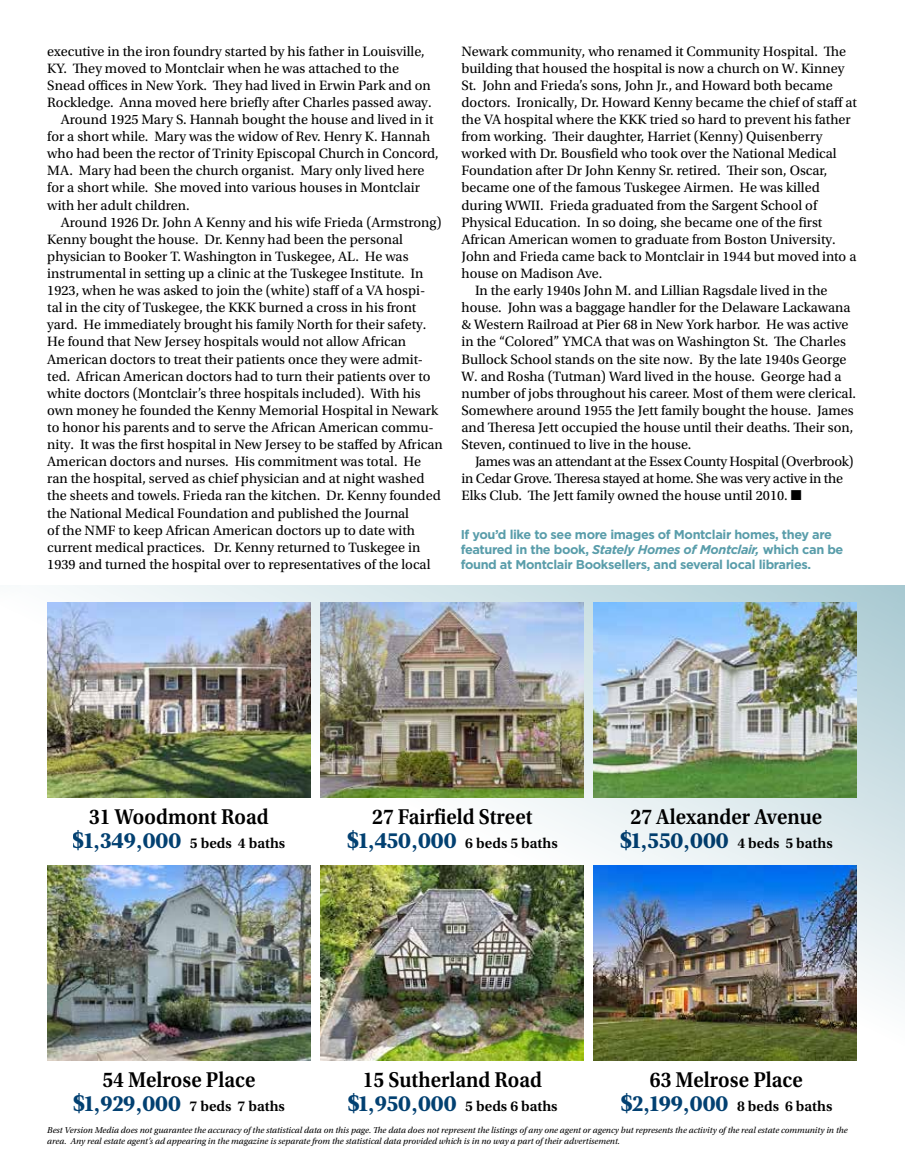
<style>
.page{position:relative;width:905px;height:1175px;background:#fff}
.page>*{position:absolute;margin:0;border:0;box-sizing:border-box;transform-origin:0 0}
.t1{font:600 22.5px "Utopia Std";color:#000;scale:.92 1}
.t2{font:600 15px "Utopia Std";color:#000}
.t3{font:14.25px "Utopia Std";color:#000}
.t4{font:14.25px "Utopia Std";letter-spacing:-.02em;color:#000}
.t5{font:700 12.75px/15px "Gotham";letter-spacing:-.03em;color:#599daa}
.t6{font:italic 9px/11.2px "Utopia Std";color:#000}
.s1{font-style:italic}
.s2{font-family:"Leitura News Roman 4";font-weight:400;font-size:22.5px;color:#024071}
</style>
<div class="page">
<svg style="left:47px;top:585px;width:857px;height:476px"></svg>
<img style="left:593px;top:602px;width:263px;height:195px">
<img style="left:593px;top:865px;width:263px;height:195px">
<img style="left:47px;top:602px;width:263px;height:195px">
<img style="left:47px;top:865px;width:263px;height:195px">
<img style="left:320px;top:602px;width:263px;height:195px">
<img style="left:320px;top:865px;width:263px;height:195px">
<p class="t3" style="left:47px;top:43px;width:379px">executive in the iron foundry started by his father in Louisville,</p>
<p class="t3" style="left:47px;top:60px;width:353px">KY. They moved to Montclair when he was attached to the</p>
<p class="t3" style="left:47px;top:77px;width:385px">Snead offices in New York. They had lived in Erwin Park and on</p>
<p class="t3" style="left:47px;top:95px;width:386px">Rockledge. Anna moved here briefly after Charles passed away.</p>
<p class="t3" style="left:61px;top:112px;width:374px">Around 1925 Mary S. Hannah bought the house and lived in it</p>
<p class="t3" style="left:47px;top:129px;width:384px">for a short while. Mary was the widow of Rev. Henry K. Hannah</p>
<p class="t3" style="left:47px;top:146px;width:393px">who had been the rector of Trinity Episcopal Church in Concord,</p>
<p class="t3" style="left:47px;top:163px;width:378px">MA. Mary had been the church organist. Mary only lived here</p>
<p class="t3" style="left:47px;top:180px;width:374px">for a short while. She moved into various houses in Montclair</p>
<p class="t3" style="left:47px;top:197px;width:144px">with her adult children.</p>
<p class="t3" style="left:61px;top:214px;width:382px">Around 1926 Dr. John A Kenny and his wife Frieda (Armstrong)</p>
<p class="t3" style="left:47px;top:231px;width:357px">Kenny bought the house. Dr. Kenny had been the personal</p>
<p class="t3" style="left:47px;top:248px;width:363px">physician to Booker T. Washington in Tuskegee, AL. He was</p>
<p class="t3" style="left:47px;top:266px;width:378px">instrumental in setting up a clinic at the Tuskegee Institute. In</p>
<p class="t3" style="left:47px;top:283px;width:379px">1923, when he was asked to join the (white) staff of a VA hospi-</p>
<p class="t3" style="left:47px;top:300px;width:370px">tal in the city of Tuskegee, the KKK burned a cross in his front</p>
<p class="t3" style="left:47px;top:317px;width:380px">yard. He immediately brought his family North for their safety.</p>
<p class="t3" style="left:47px;top:334px;width:360px">He found that New Jersey hospitals would not allow African</p>
<p class="t3" style="left:47px;top:351px;width:377px">American doctors to treat their patients once they were admit-</p>
<p class="t3" style="left:47px;top:368px;width:385px">ted. African American doctors had to turn their patients over to</p>
<p class="t3" style="left:47px;top:385px;width:375px">white doctors (Montclair’s three hospitals included). With his</p>
<p class="t3" style="left:47px;top:402px;width:392px">own money he founded the Kenny Memorial Hospital in Newark</p>
<p class="t3" style="left:47px;top:419px;width:388px">to honor his parents and to serve the African American commu-</p>
<p class="t3" style="left:47px;top:437px;width:397px">nity. It was the first hospital in New Jersey to be staffed by African</p>
<p class="t3" style="left:47px;top:454px;width:375px">American doctors and nurses. His commitment was total. He</p>
<p class="t3" style="left:47px;top:471px;width:379px">ran the hospital, served as chief physician and at night washed</p>
<p class="t3" style="left:47px;top:488px;width:395px">the sheets and towels. Frieda ran the kitchen. Dr. Kenny founded</p>
<p class="t3" style="left:47px;top:505px;width:363px">the National Medical Foundation and published the Journal</p>
<p class="t3" style="left:47px;top:522px;width:369px">of the NMF to keep African American doctors up to date with</p>
<p class="t3" style="left:47px;top:539px;width:374px">current medical practices. Dr. Kenny returned to Tuskegee in</p>
<p class="t3" style="left:47px;top:556px;width:385px">1939 and turned the hospital over to representatives of the local</p>
<p class="t3" style="left:461px;top:43px;width:386px">Newark community, who renamed it Community Hospital. The</p>
<p class="t3" style="left:461px;top:60px;width:384px">building that housed the hospital is now a church on W. Kinney</p>
<p class="t3" style="left:461px;top:77px;width:373px">St. John and Frieda’s sons, John Jr., and Howard both became</p>
<p class="t3" style="left:461px;top:95px;width:397px">doctors. Ironically, Dr. Howard Kenny became the chief of staff at</p>
<p class="t3" style="left:461px;top:112px;width:391px">the VA hospital where the KKK tried so hard to prevent his father</p>
<p class="t3" style="left:461px;top:129px;width:362px">from working. Their daughter, Harriet (Kenny) Quisenberry</p>
<p class="t3" style="left:461px;top:146px;width:377px">worked with Dr. Bousfield who took over the National Medical</p>
<p class="t3" style="left:461px;top:163px;width:367px">Foundation after Dr John Kenny Sr. retired. Their son, Oscar,</p>
<p class="t3" style="left:461px;top:180px;width:360px">became one of the famous Tuskegee Airmen. He was killed</p>
<p class="t3" style="left:461px;top:197px;width:357px">during WWII. Frieda graduated from the Sargent School of</p>
<p class="t3" style="left:461px;top:214px;width:362px">Physical Education. In so doing, she became one of the first</p>
<p class="t3" style="left:461px;top:231px;width:376px">African American women to graduate from Boston University.</p>
<p class="t3" style="left:461px;top:248px;width:396px">John and Frieda came back to Montclair in 1944 but moved into a</p>
<p class="t3" style="left:461px;top:266px;width:142px">house on Madison Ave.</p>
<p class="t3" style="left:475px;top:283px;width:354px">In the early 1940s John M. and Lillian Ragsdale lived in the</p>
<p class="t3" style="left:461px;top:300px;width:390px">house. John was a baggage handler for the Delaware Lackawana</p>
<p class="t3" style="left:461px;top:317px;width:388px">&amp; Western Railroad at Pier 68 in New York harbor. He was active</p>
<p class="t3" style="left:461px;top:334px;width:386px">in the “Colored” YMCA that was on Washington St. The Charles</p>
<p class="t3" style="left:461px;top:351px;width:386px">Bullock School stands on the site now. By the late 1940s George</p>
<p class="t3" style="left:461px;top:368px;width:381px">W. and Rosha (Tutman) Ward lived in the house. George had a</p>
<p class="t3" style="left:461px;top:385px;width:396px">number of jobs throughout his career. Most of them were clerical.</p>
<p class="t3" style="left:461px;top:402px;width:394px">Somewhere around 1955 the Jett family bought the house. James</p>
<p class="t3" style="left:461px;top:419px;width:393px">and Theresa Jett occupied the house until their deaths. Their son,</p>
<p class="t3" style="left:461px;top:437px;width:231px">Steven, continued to live in the house.</p>
<p class="t4" style="left:475px;top:454px;width:380px">James was an attendant at the Essex County Hospital (Overbrook)</p>
<p class="t4" style="left:461px;top:471px;width:383px">in Cedar Grove. Theresa stayed at home. She was very active in the</p>
<p class="t3" style="left:461px;top:488px;width:341px">Elks Club. The Jett family owned the house until 2010. ■</p>
<p class="t5" style="left:460px;top:527px;width:384px">If you’d like to see more images of Montclair homes, they are featured in the book, <span class="s1">Stately Homes of Montclair,</span> which can be found at Montclair Booksellers, and several local libraries.</p>
<h1 class="t1" style="left:89px;top:804px;width:197px">31 Woodmont Road</h1>
<p class="t2" style="left:73px;top:835px;width:214px"><span class="s2">$1,349,000</span> 5 beds 4 baths</p>
<h1 class="t1" style="left:372px;top:804px;width:176px">27 Fairfield Street</h1>
<p class="t2" style="left:347px;top:835px;width:212px"><span class="s2">$1,450,000</span> 6 beds 5 baths</p>
<h1 class="t1" style="left:630px;top:804px;width:210px">27 Alexander Avenue</h1>
<p class="t2" style="left:620px;top:835px;width:214px"><span class="s2">$1,550,000</span> 4 beds 5 baths</p>
<h1 class="t1" style="left:363px;top:1067px;width:196px">15 Sutherland Road</h1>
<p class="t2" style="left:347px;top:1097px;width:212px"><span class="s2">$1,950,000</span> 5 beds 6 baths</p>
<p class="t6" style="left:47px;top:1124px;width:802px">Best Version Media does not guarantee the accuracy of the statistical data on this page. The data does not represent the listings of any one agent or agency but represents the activity of the real estate community in the area. Any real estate agent’s ad appearing in the magazine is separate from the statistical data provided which is in no way a part of their advertisement.</p>
<h1 class="t1" style="left:102px;top:1067px;width:168px">54 Melrose Place</h1>
<p class="t2" style="left:73px;top:1097px;width:213px"><span class="s2">$1,929,000</span> 7 beds 7 baths</p>
<h1 class="t1" style="left:650px;top:1067px;width:168px">63 Melrose Place</h1>
<p class="t2" style="left:620px;top:1097px;width:213px"><span class="s2">$2,199,000</span> 8 beds 6 baths</p>
</div>
